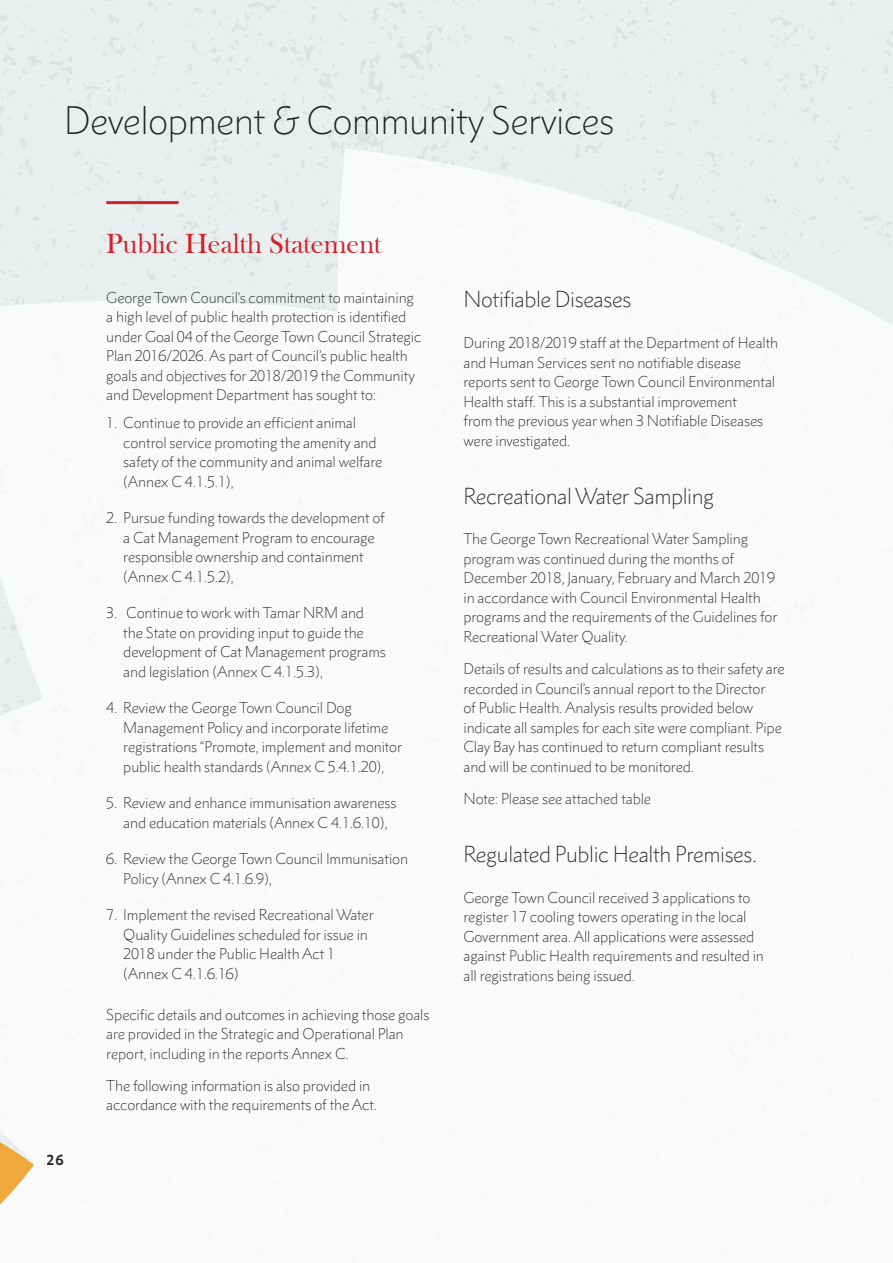
<style>
.page{position:relative;width:893px;height:1263px;background:#fff}
.page>*{position:absolute;margin:0;border:0;box-sizing:border-box;transform-origin:0 0}
.Heading_Project_Titl{font:300 36px "Metro Nova Pro";letter-spacing:-.02em;color:#231f20}
.Sub_Section_Head_Sty{font:28.5px "Bask Old Face";color:#d1232a}
.Heading_Project_Smal{font:300 21px "Metro Nova Pro";letter-spacing:-.02em;color:#231f20}
.Body_Stye_1_-_Metro{font:300 14.25px/19.5px "Metro Nova Pro";letter-spacing:-.01em;color:#231f20}
.t1{font:700 13.5px "Metro Nova Pro";color:#231f20}
</style>
<div class="page">
<div style="left:0;top:0;width:634px;height:223px;background:#e9efef"></div>
<div style="left:634px;top:26px;width:259px;height:123px;background:#e9efef"></div>
<div style="left:634px;top:0;width:259px;height:26px;background:#e9efef"></div>
<svg style="left:0;top:223px;width:275px;height:493px"></svg>
<svg style="left:275px;top:149px;width:618px;height:165px"></svg>
<svg style="left:43px;top:573px;width:232px;height:143px"></svg>
<hr style="left:106px;top:201px;width:73px;height:3px;background:#d1232a">
<svg style="left:0;top:1131px;width:34px;height:74px"></svg>
<p class="Heading_Project_Titl" style="left:64px;top:98px;width:552px">Development &amp; Community Services</p>
<p class="t1" style="left:47px;top:1151px;width:18px">26</p>
<p class="Sub_Section_Head_Sty" style="left:106px;top:228px;width:277px">Public Health Statement</p>
<p class="Body_Stye_1_-_Metro" style="left:106px;top:288px;width:317px">George Town Council’s commitment to maintaining a high level of public health protection is identified under Goal 04 of the George Town Council Strategic Plan 2016/2026. As part of Council’s public health goals and objectives for 2018/2019 the Community and Development Department has sought to:</p>
<p class="Body_Stye_1_-_Metro" style="left:123px;top:413px;width:261px;text-indent:-17px">1. Continue to provide an efficient animal control service promoting the amenity and safety of the community and animal welfare (Annex C 4.1.5.1),</p>
<p class="Body_Stye_1_-_Metro" style="left:123px;top:508px;width:263px;text-indent:-17px">2. Pursue funding towards the development of a Cat Management Program to encourage responsible ownership and containment (Annex C 4.1.5.2),</p>
<p class="Body_Stye_1_-_Metro" style="left:123px;top:603px;width:264px;text-indent:-17px">3. Continue to work with Tamar NRM and the State on providing input to guide the development of Cat Management programs and legislation (Annex C 4.1.5.3),</p>
<p class="Body_Stye_1_-_Metro" style="left:123px;top:698px;width:280px;text-indent:-17px">4. Review the George Town Council Dog Management Policy and incorporate lifetime registrations “Promote, implement and monitor public health standards (Annex C 5.4.1.20),</p>
<p class="Body_Stye_1_-_Metro" style="left:106px;top:793px;width:292px;text-align:center">5. Review and enhance immunisation awareness and education materials (Annex C 4.1.6.10),</p>
<p class="Body_Stye_1_-_Metro" style="left:123px;top:849px;width:286px;text-indent:-17px">6. Review the George Town Council Immunisation<br>Policy (Annex C 4.1.6.9),</p>
<p class="Body_Stye_1_-_Metro" style="left:123px;top:905px;width:252px;text-indent:-17px">7. Implement the revised Recreational Water Quality Guidelines scheduled for issue in 2018 under the Public Health Act 1 (Annex C 4.1.6.16)</p>
<p class="Body_Stye_1_-_Metro" style="left:106px;top:1004px;width:325px">Specific details and outcomes in achieving those goals are provided in the Strategic and Operational Plan report, including in the reports Annex C.</p>
<p class="Body_Stye_1_-_Metro" style="left:106px;top:1076px;width:272px">The following information is also provided in accordance with the requirements of the Act.</p>
<p class="Heading_Project_Smal" style="left:463px;top:286px;width:169px">Notifiable Diseases</p>
<p class="Body_Stye_1_-_Metro" style="left:463px;top:333px;width:316px">During 2018/2019 staff at the Department of Health and Human Services sent no notifiable disease reports sent to George Town Council Environmental Health staff. This is a substantial improvement<br>from the previous year when 3 Notifiable Diseases were investigated.</p>
<p class="Heading_Project_Smal" style="left:463px;top:483px;width:252px">Recreational Water Sampling</p>
<p class="Body_Stye_1_-_Metro" style="left:463px;top:529px;width:315px">The George Town Recreational Water Sampling program was continued during the months of December 2018, January, February and March 2019 in accordance with Council Environmental Health programs and the requirements of the Guidelines for Recreational Water Quality.</p>
<p class="Body_Stye_1_-_Metro" style="left:463px;top:659px;width:323px">Details of results and calculations as to their safety are recorded in Council’s annual report to the Director<br>of Public Health. Analysis results provided below indicate all samples for each site were compliant. Pipe Clay Bay has continued to return compliant results and will be continued to be monitored.</p>
<p class="Body_Stye_1_-_Metro" style="left:463px;top:789px;width:189px">Note: Please see attached table</p>
<p class="Heading_Project_Smal" style="left:463px;top:841px;width:295px">Regulated Public Health Premises.</p>
<p class="Body_Stye_1_-_Metro" style="left:463px;top:887px;width:302px">George Town Council received 3 applications to register 17 cooling towers operating in the local Government area. All applications were assessed against Public Health requirements and resulted in all registrations being issued.</p>
</div>
